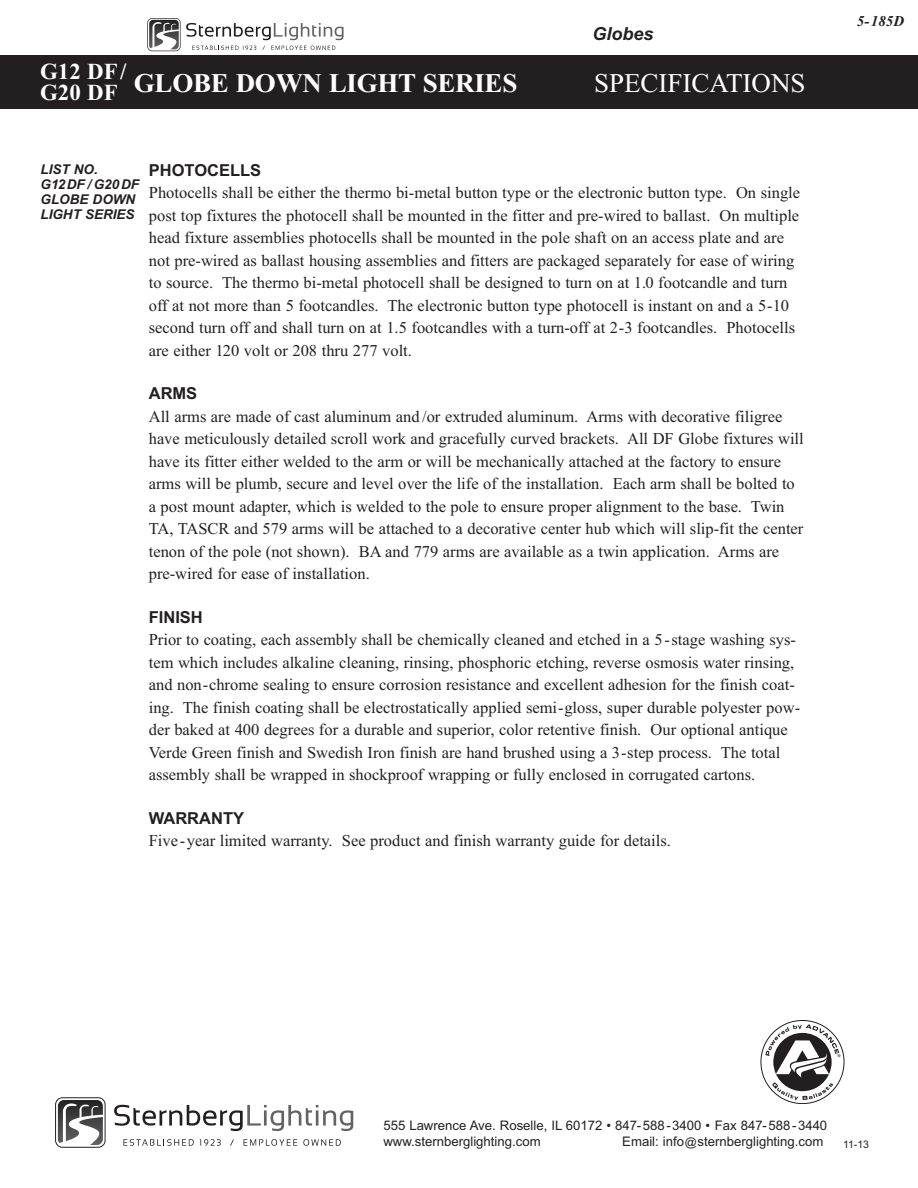
<style>
.page{position:relative;width:918px;height:1188px;background:#fff}
.page>*{position:absolute;margin:0;border:0;box-sizing:border-box;transform-origin:0 0}
.t1{font:700 27px "Times New Roman";letter-spacing:-.01em;color:#fff}
.t2{font:27px "Times New Roman";color:#fff}
.t3{font:700 22.95px/21px "Times New Roman";color:#fff}
.t4{font:italic 700 18px "Arial";color:#231f20}
.t5{font:16.5px/22.5px "Times New Roman";color:#231f20}
.t6{font:700 16.5px "Arial";color:#231f20}
.t7{font:italic 700 15px "Times New Roman";color:#231f20}
.t8{font:italic 700 13.5px/15px "Arial";color:#231f20}
.t9{font:13.2px/15.8px "Arial";color:#231f20}
.t10{font:10.5px "Arial";color:#231f20}
.s1{font-size:11.85px}
</style>
<div class="page">
<div style="left:0;top:55px;width:918px;height:54px;background:#231f20"></div>
<svg style="left:765px;top:1024px;width:76px;height:76px"></svg>
<svg style="left:147px;top:18px;width:197px;height:33px"></svg>
<svg style="left:55px;top:1097px;width:51px;height:51px"></svg>
<img style="left:79px;top:1117px;width:24px;height:28px">
<svg style="left:114px;top:1105px;width:239px;height:26px"></svg>
<svg style="left:123px;top:1139px;width:71px;height:7px"></svg>
<svg style="left:200px;top:1139px;width:21px;height:7px"></svg>
<svg style="left:230px;top:1139px;width:4px;height:7px"></svg>
<svg style="left:244px;top:1139px;width:53px;height:7px"></svg>
<svg style="left:303px;top:1139px;width:38px;height:7px"></svg>
<p class="t4" style="left:593px;top:23px;width:63px">Globes</p>
<h2 class="t3" style="left:40px;top:61px;width:88px">G12 DF/<br>G20 DF</h2>
<h1 class="t1" style="left:134px;top:67px;width:385px">GLOBE DOWN LIGHT SERIES</h1>
<h1 class="t2" style="left:594px;top:67px;width:213px">SPECIFICATIOnS</h1>
<p class="t8" style="left:41px;top:162px;width:100px">LIST NO.<br>G12DF / G20DF<br>GLOBE DOWN<br>LIGHT SERIES</p>
<p class="t6" style="left:149px;top:160px;width:114px">PHOTOCELLS</p>
<p class="t5" style="left:149px;top:181px;width:653px">Photocells shall be either the thermo bi-metal button type or the electronic button type. On single post top fixtures the photocell shall be mounted in the fitter and pre-wired to ballast. On multiple head fixture assemblies photocells shall be mounted in the pole shaft on an access plate and are not pre-wired as ballast housing assemblies and fitters are packaged separately for ease of wiring to source. The thermo bi-metal photocell shall be designed to turn on at 1.0 footcandle and turn off at not more than 5 footcandles. The electronic button type photocell is instant on and a 5-10 second turn off and shall turn on at 1.5 footcandles with a turn-off at 2-3 footcandles. Photocells are either 120 volt or 208 thru 277 volt.</p>
<p class="t6" style="left:149px;top:384px;width:50px">ARMS</p>
<p class="t5" style="left:149px;top:405px;width:657px">All arms are made of cast aluminum and /or extruded aluminum. Arms with decorative filigree have meticulously detailed scroll work and gracefully curved brackets. All DF Globe fixtures will have its fitter either welded to the arm or will be mechanically attached at the factory to ensure arms will be plumb, secure and level over the life of the installation. Each arm shall be bolted to a post mount adapter, which is welded to the pole to ensure proper alignment to the base. Twin TA, TASCR and 579 arms will be attached to a decorative center hub which will slip-fit the center tenon of the pole (not shown). BA and 779 arms are available as a twin application. Arms are pre-wired for ease of installation.</p>
<p class="t6" style="left:149px;top:607px;width:56px">FINISH</p>
<p class="t5" style="left:149px;top:628px;width:653px">Prior to coating, each assembly shall be chemically cleaned and etched in a 5-stage washing sys&shy;tem which includes alkaline cleaning, rinsing, phosphoric etching, reverse osmosis water rinsing, and non-chrome sealing to ensure corrosion resistance and excellent adhesion for the finish coat&shy;ing. The finish coating shall be electrostatically applied semi-gloss, super durable polyester pow&shy;der baked at 400 degrees for a durable and superior, color retentive finish. Our optional antique Verde Green finish and Swedish Iron finish are hand brushed using a 3-step process. The total assembly shall be wrapped in shockproof wrapping or fully enclosed in corrugated cartons.</p>
<p class="t6" style="left:149px;top:808px;width:97px">WARRANTY</p>
<p class="t5" style="left:149px;top:829px;width:524px">Five-year limited warranty. See product and finish warranty guide for details.</p>
<p class="t7" style="left:857px;top:12px;width:49px">5-185D</p>
<p class="t9" style="left:383px;top:1117px;width:445px">555 Lawrence Ave. Roselle, IL 60172 • 847-588-3400 • Fax 847-588-3440 www.sternberglighting.com</p>
<p class="t9" style="left:622px;top:1133px;width:203px">Email: info<span class="s1">@</span>sternberglighting.com</p>
<p class="t10" style="left:843px;top:1138px;width:28px">11-13</p>
</div>
